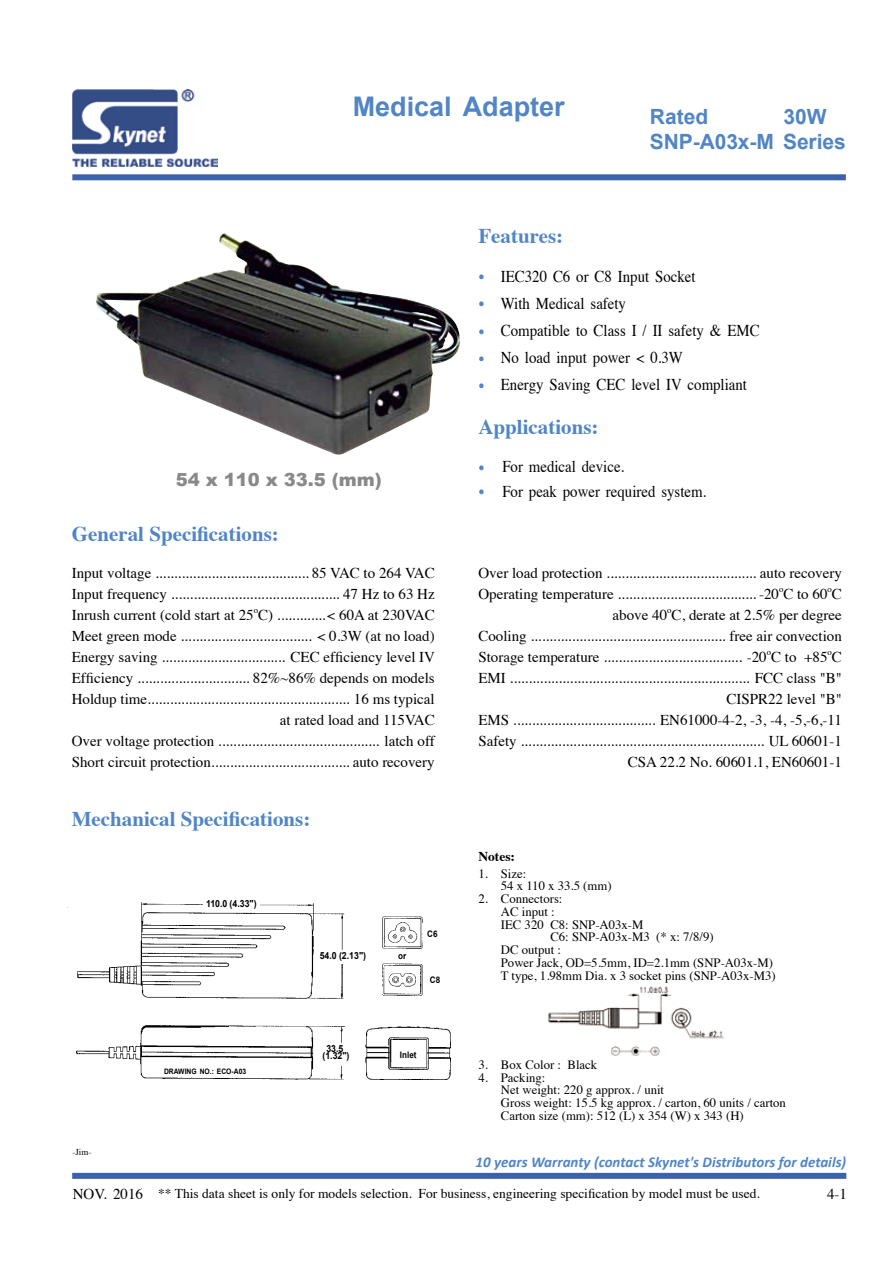
<style>
.page{position:relative;width:893px;height:1263px;background:#fff}
.page>*{position:absolute;margin:0;border:0;box-sizing:border-box;transform-origin:0 0}
.t1{font:700 27px "Arial";color:#5185c5}
.t2{font:700 21px "Times";color:#5185c5}
.t3{font:700 21px/25.2px "Arial";letter-spacing:-.005em;color:#5185c5}
.t4{font:900 18px "Arial";color:#898989}
.t5{font:16.5px "Times";color:#000;scale:.9 1}
.t6{font:15px/21px "Times";color:#000}
.t7{font:italic 700 15px "Calibri";color:#5185c5}
.t8{font:13.5px "Times";color:#000}
.t9{font:700 13.5px "Times";color:#000}
.t10{font:12.75px/12.8px "Times";color:#000}
.t11{font:700 9.75px/7.6px "Arial";color:#000;text-align:center;scale:.9 1}
.t12{font:700 9px "Arial";color:#000;scale:.9 1}
.t13{font:9px "Times";color:#000}
.t14{font:8.7px "Times";color:#000}
.t15{font:700 7.5px "Arial";color:#000;scale:.9 1}
.s1{font-family:"Arial";font-weight:700;font-size:11.25px;color:#5185c5}
</style>
<div class="page">
<div style="left:72px;top:1173px;width:774px;height:6px;background:#3d62ad"></div>
<div style="left:72px;top:174px;width:774px;height:6px;background:#3d62ad"></div>
<img style="left:72px;top:89px;width:146px;height:78px">
<img style="left:96px;top:233px;width:364px;height:222px">
<img style="left:67px;top:902px;width:384px;height:177px">
<div style="left:203px;top:898px;width:56px;height:11px;background:#fff"></div>
<div style="left:320px;top:950px;width:53px;height:13px;background:#fff"></div>
<div style="left:322px;top:1043px;width:39px;height:22px;background:#fff"></div>
<div style="left:175px;top:1067px;width:79px;height:10px;background:#fff"></div>
<div style="left:396px;top:952px;width:12px;height:8px;background:#fff"></div>
<div style="left:428px;top:926px;width:13px;height:13px;background:#fff"></div>
<div style="left:429px;top:974px;width:12px;height:11px;background:#fff"></div>
<div style="left:398px;top:1047px;width:21px;height:14px;background:#fff"></div>
<hr style="left:342px;top:964px;width:1px;height:33px;background:#000">
<img style="left:548px;top:986px;width:176px;height:70px">
<h1 class="t1" style="left:353px;top:89px;width:214px">Medical Adapter</h1>
<h2 class="t3" style="left:650px;top:105px;width:197px;text-indent:133px">30W<br>SNP-A03x-M Series</h2>
<h2 class="t3" style="left:650px;top:105px;width:60px">Rated</h2>
<p class="t4" style="left:176px;top:467px;width:208px">54 x 110 x 33.5 (mm)</p>
<h2 class="t2" style="left:72px;top:513px;width:209px">General Specifications:</h2>
<p class="t6" style="left:72px;top:561px;width:365px;text-align:justify">Input voltage ......................................... 85 VAC to 264 VAC Input frequency ............................................. 47 Hz to 63 Hz Inrush current (cold start at 25 C) .............&lt; 60A at 230VAC</p>
<p class="t14" style="left:254px;top:602px;width:6px">o</p>
<p class="t6" style="left:72px;top:624px;width:365px;text-align:right">Meet green mode ................................... &lt; 0.3W (at no load)<br>Energy saving ................................. CEC efficiency level IV Efficiency .............................. 82%~86% depends on models Holdup time...................................................... 16 ms typical at rated load and 115VAC<br>Over voltage protection ........................................... latch off Short circuit protection..................................... auto recovery</p>
<h2 class="t2" style="left:72px;top:798px;width:240px">Mechanical Specifications:</h2>
<p class="t13" style="left:72px;top:1143px;width:20px">-Jim-</p>
<p class="t11" style="left:206px;top:900px;width:58px">110.0 (4.33")</p>
<p class="t15" style="left:164px;top:1066px;width:93px">DRAWING NO.: ECO-A03</p>
<p class="t11" style="left:320px;top:952px;width:53px">54.0 (2.13")</p>
<p class="t11" style="left:322px;top:1044px;width:32px">33.5 (1.32")</p>
<p class="t12" style="left:398px;top:950px;width:11px">or</p>
<p class="t12" style="left:427px;top:928px;width:13px">C6</p>
<p class="t12" style="left:430px;top:974px;width:13px">C8</p>
<p class="t12" style="left:400px;top:1049px;width:20px">Inlet</p>
<h2 class="t2" style="left:478px;top:216px;width:86px">Features:</h2>
<p class="t5" style="left:478px;top:261px;width:243px"><span class="s1">●</span> IEC320 C6 or C8 Input Socket</p>
<p class="t5" style="left:478px;top:288px;width:165px"><span class="s1">●</span> With Medical safety</p>
<p class="t5" style="left:478px;top:315px;width:314px"><span class="s1">●</span> Compatible to Class I / II safety &amp; EMC</p>
<p class="t5" style="left:478px;top:342px;width:229px"><span class="s1">●</span> No load input power &lt; 0.3W</p>
<p class="t5" style="left:478px;top:369px;width:300px"><span class="s1">●</span> Energy Saving CEC level IV compliant</p>
<h2 class="t2" style="left:478px;top:406px;width:122px">Applications:</h2>
<p class="t5" style="left:478px;top:451px;width:164px"><span class="s1">●</span> For medical device.</p>
<p class="t5" style="left:478px;top:475px;width:255px"><span class="s1">●</span> For peak power required system.</p>
<p class="t6" style="left:478px;top:561px;width:365px">Over load protection ........................................ auto recovery<br>Operating temperature ..................................... -20 C to 60 C</p>
<p class="t14" style="left:779px;top:581px;width:6px">o</p>
<p class="t14" style="left:827px;top:581px;width:6px">o</p>
<p class="t6" style="left:613px;top:603px;width:231px">above 40 C, derate at 2.5% per degree</p>
<p class="t14" style="left:667px;top:602px;width:6px">o</p>
<p class="t6" style="left:478px;top:624px;width:365px">Cooling .................................................... free air convection<br>Storage temperature ..................................... -20 C to +85 C</p>
<p class="t14" style="left:767px;top:644px;width:6px">o</p>
<p class="t14" style="left:827px;top:644px;width:6px">o</p>
<p class="t6" style="left:478px;top:666px;width:365px;text-align:right">EMI ................................................................ FCC class "B" CISPR22 level "B"<br>EMS ...................................... EN61000-4-2, -3, -4, -5,-6,-11<br>Safety ................................................................. UL 60601-1<br>CSA 22.2 No. 60601.1, EN60601-1</p>
<p class="t9" style="left:478px;top:843px;width:38px">Notes:</p>
<p class="t10" style="left:501px;top:866px;width:112px;text-indent:-23px">1. Size:<br>54 x 110 x 33.5 (mm)</p>
<p class="t10" style="left:478px;top:891px;width:86px">2. Connectors:</p>
<p class="t10" style="left:501px;top:904px;width:55px">AC input :</p>
<p class="t10" style="left:501px;top:917px;width:144px">IEC 320 C8: SNP-A03x-M</p>
<p class="t10" style="left:550px;top:929px;width:165px">C6: SNP-A03x-M3 (* x: 7/8/9)</p>
<p class="t10" style="left:501px;top:942px;width:62px">DC output :</p>
<p class="t10" style="left:501px;top:955px;width:274px">Power Jack, OD=5.5mm, ID=2.1mm (SNP-A03x-M)</p>
<p class="t10" style="left:501px;top:968px;width:276px">T type, 1.98mm Dia. x 3 socket pins (SNP-A03x-M3)</p>
<p class="t10" style="left:478px;top:1057px;width:120px">3. Box Color : Black</p>
<p class="t10" style="left:501px;top:1070px;width:287px;text-indent:-23px">4. Packing:<br>Net weight: 220 g approx. / unit<br>Gross weight: 15.5 kg approx. / carton, 60 units / carton Carton size (mm): 512 (L) x 354 (W) x 343 (H)</p>
<p class="t7" style="left:476px;top:1152px;width:372px">10 years Warranty (contact Skynet's Distributors for details)</p>
<p class="t6" style="left:73px;top:1182px;width:72px">NOV. 2016</p>
<p class="t8" style="left:158px;top:1180px;width:603px">** This data sheet is only for models selection. For business, engineering specification by model must be used.</p>
<p class="t6" style="left:827px;top:1182px;width:21px">4-1</p>
</div>
